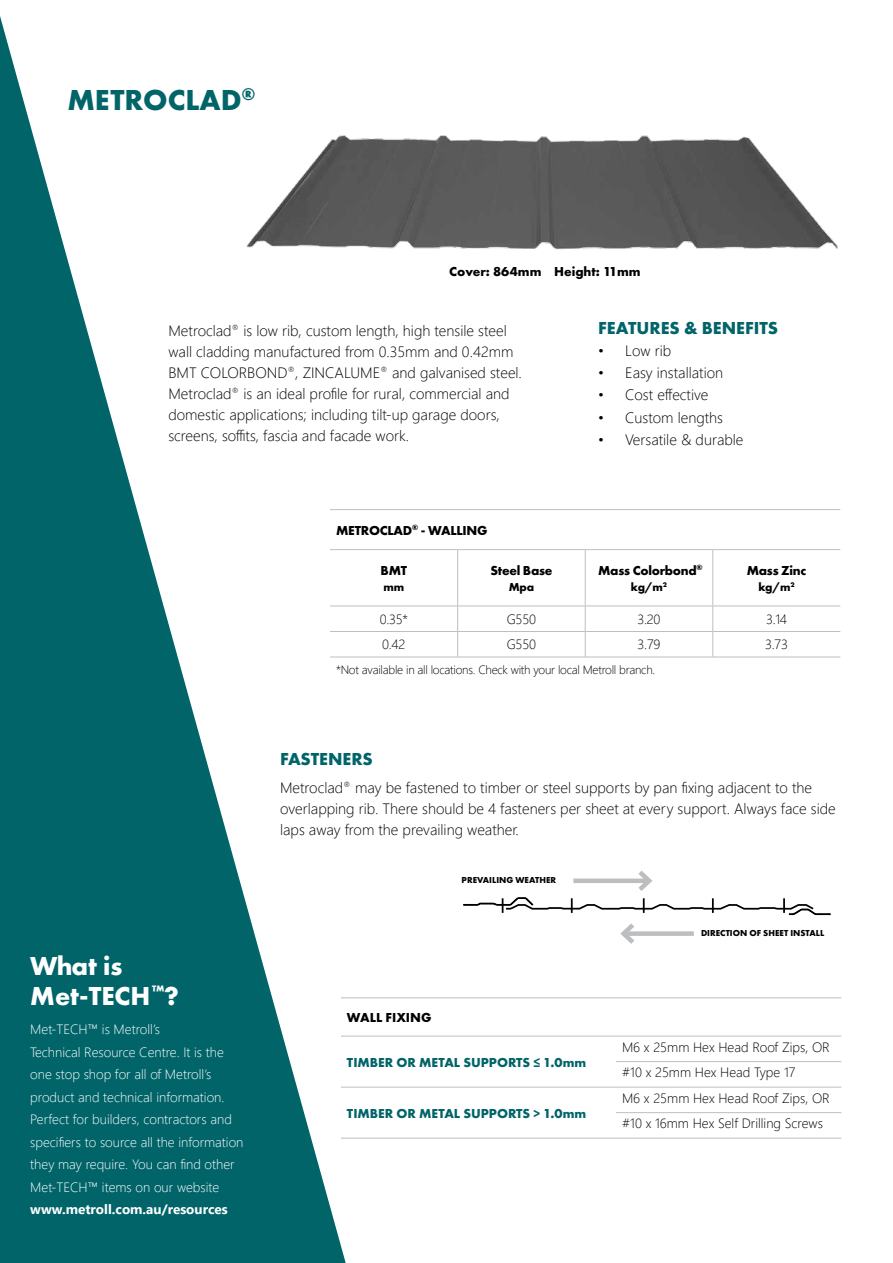
<style>
.page{position:relative;width:893px;height:1263px;background:#fff}
.page>*{position:absolute;margin:0;border:0;box-sizing:border-box;transform-origin:0 0}
.t1{font:700 30px "Futura PT";color:#006469}
.t2{font:700 27px/30px "Futura PT";color:#fff}
.t3{font:700 18px "Futura PT";color:#006469}
.t4{font:300 15px/21px "Segoe UI";color:#000}
.t5{font:300 13.5px/22.5px "Segoe UI";color:#fff}
.t6{font:300 13.5px/25.5px "Segoe UI";color:#000}
.t7{font:700 13.5px "Futura PT";color:#006469}
.t8{font:700 13.5px "Futura PT";letter-spacing:-.02em;color:#000}
.t9{font:700 13.5px "Futura PT";color:#000}
.t10{font:700 13.5px "Segoe UI";color:#fff}
.t11{font:300 12px "Segoe UI";letter-spacing:-.02em;color:#000}
.t12{font:700 12px "Futura PT";letter-spacing:-.02em;color:#000}
.t13{font:700 9px "Futura PT";color:#000}
</style>
<div class="page">
<svg style="left:0;top:16px;width:346px;height:1247px;fill:#006469"></svg>
<hr style="left:585px;top:550px;width:1px;height:56px;background:#bcbec0">
<hr style="left:712px;top:550px;width:1px;height:56px;background:#bcbec0">
<svg style="left:330px;top:606px;width:510px;height:76px"></svg>
<hr style="left:330px;top:657px;width:128px;height:1px;background:#bcbec0">
<hr style="left:458px;top:657px;width:127px;height:1px;background:#bcbec0">
<hr style="left:585px;top:657px;width:128px;height:1px;background:#bcbec0">
<hr style="left:713px;top:657px;width:127px;height:1px;background:#bcbec0">
<hr style="left:457px;top:550px;width:1px;height:56px;background:#bcbec0">
<hr style="left:330px;top:549px;width:128px;height:1px;background:#bcbec0">
<hr style="left:458px;top:549px;width:127px;height:1px;background:#bcbec0">
<hr style="left:585px;top:549px;width:128px;height:1px;background:#bcbec0">
<hr style="left:713px;top:549px;width:127px;height:1px;background:#bcbec0">
<hr style="left:330px;top:509px;width:128px;height:1px;background:#bcbec0">
<hr style="left:458px;top:509px;width:127px;height:1px;background:#bcbec0">
<hr style="left:585px;top:509px;width:128px;height:1px;background:#bcbec0">
<hr style="left:713px;top:509px;width:127px;height:1px;background:#bcbec0">
<img style="left:242px;top:102px;width:596px;height:173px">
<hr style="left:341px;top:1087px;width:275px;height:1px;background:#bcbec0">
<hr style="left:616px;top:1112px;width:225px;height:1px;background:#bcbec0">
<hr style="left:341px;top:1138px;width:275px;height:1px;background:#bcbec0">
<hr style="left:616px;top:1138px;width:225px;height:1px;background:#bcbec0">
<hr style="left:616px;top:1061px;width:225px;height:1px;background:#bcbec0">
<hr style="left:616px;top:1087px;width:225px;height:1px;background:#bcbec0">
<hr style="left:341px;top:997px;width:275px;height:1px;background:#bcbec0">
<hr style="left:616px;top:997px;width:225px;height:1px;background:#bcbec0">
<hr style="left:341px;top:1036px;width:275px;height:1px;background:#bcbec0">
<hr style="left:616px;top:1036px;width:225px;height:1px;background:#bcbec0">
<svg style="left:463px;top:870px;width:367px;height:74px"></svg>
<h1 class="t1" style="left:68px;top:81px;width:189px">METROCLAD<sup>®</sup></h1>
<p class="t9" style="left:449px;top:263px;width:193px">Cover: 864mm Height: 11mm</p>
<p class="t4" style="left:168px;top:318px;width:355px">Metroclad<sup>®</sup> is low rib, custom length, high tensile steel wall cladding manufactured from 0.35mm and 0.42mm BMT COLORBOND<sup>®</sup>, ZINCALUME<sup>®</sup> and galvanised steel.<br>Metroclad<sup>®</sup> is an ideal profile for rural, commercial and domestic applications; including tilt-up garage doors, screens, soffits, fascia and facade work.</p>
<p class="t8" style="left:336px;top:521px;width:153px">METROCLAD<sup>®</sup> - WALLING</p>
<p class="t8" style="left:381px;top:561px;width:28px">BMT</p>
<p class="t12" style="left:383px;top:579px;width:22px">mm</p>
<p class="t8" style="left:490px;top:561px;width:64px">Steel Base</p>
<p class="t12" style="left:509px;top:579px;width:27px">Mpa</p>
<p class="t3" style="left:598px;top:316px;width:181px">FEATURES &amp; BENEFITS</p>
<p class="t4" style="left:598px;top:339px;width:74px">• Low rib</p>
<p class="t4" style="left:598px;top:361px;width:126px">• Easy installation</p>
<p class="t4" style="left:598px;top:383px;width:112px">• Cost effective</p>
<p class="t4" style="left:598px;top:405px;width:126px">• Custom lengths</p>
<p class="t4" style="left:598px;top:428px;width:147px">• Versatile &amp; durable</p>
<p class="t8" style="left:598px;top:561px;width:106px">Mass Colorbond<sup>®</sup></p>
<p class="t12" style="left:631px;top:579px;width:38px">kg/m<sup>2</sup></p>
<p class="t8" style="left:747px;top:561px;width:61px">Mass Zinc</p>
<p class="t12" style="left:758px;top:579px;width:38px">kg/m<sup>2</sup></p>
<p class="t6" style="left:380px;top:605px;width:30px">0.35*</p>
<p class="t6" style="left:507px;top:605px;width:31px">G550</p>
<p class="t6" style="left:637px;top:605px;width:25px">3.20</p>
<p class="t6" style="left:766px;top:605px;width:23px">3.14</p>
<p class="t6" style="left:382px;top:630px;width:25px">0.42</p>
<p class="t6" style="left:507px;top:630px;width:31px">G550</p>
<p class="t6" style="left:638px;top:630px;width:24px">3.79</p>
<p class="t6" style="left:765px;top:630px;width:24px">3.73</p>
<p class="t11" style="left:336px;top:658px;width:321px">*Not available in all locations. Check with your local Metroll branch.</p>
<p class="t3" style="left:280px;top:748px;width:94px">FASTENERS</p>
<p class="t4" style="left:280px;top:775px;width:557px">Metroclad<sup>®</sup> may be fastened to timber or steel supports by pan fixing adjacent to the overlapping rib. There should be 4 fasteners per sheet at every support. Always face side laps away from the prevailing weather.</p>
<h2 class="t2" style="left:30px;top:950px;width:150px">What is<br>Met-TECH<sup>™</sup> ?</h2>
<p class="t5" style="left:30px;top:1017px;width:215px">Met-TECH™ is Metroll’s<br>Technical Resource Centre. It is the one stop shop for all of Metroll’s product and technical information.<br>Perfect for builders, contractors and specifiers to source all the information they may require. You can find other Met-TECH™ items on our website</p>
<p class="t10" style="left:30px;top:1197px;width:199px">www.metroll.com.au/resources</p>
<p class="t13" style="left:462px;top:874px;width:96px">PREVAILING WEATHER</p>
<p class="t9" style="left:347px;top:1009px;width:86px">WALL FIXING</p>
<p class="t7" style="left:347px;top:1053px;width:241px">TIMBER OR METAL SUPPORTS ≤ 1.0mm</p>
<p class="t7" style="left:347px;top:1104px;width:241px">TIMBER OR METAL SUPPORTS &gt; 1.0mm</p>
<p class="t13" style="left:701px;top:928px;width:125px">DIRECTION OF SHEET INSTALL</p>
<p class="t6" style="left:622px;top:1033px;width:209px">M6 x 25mm Hex Head Roof Zips, OR #10 x 25mm Hex Head Type 17</p>
<p class="t6" style="left:622px;top:1084px;width:209px">M6 x 25mm Hex Head Roof Zips, OR #10 x 16mm Hex Self Drilling Screws</p>
</div>
